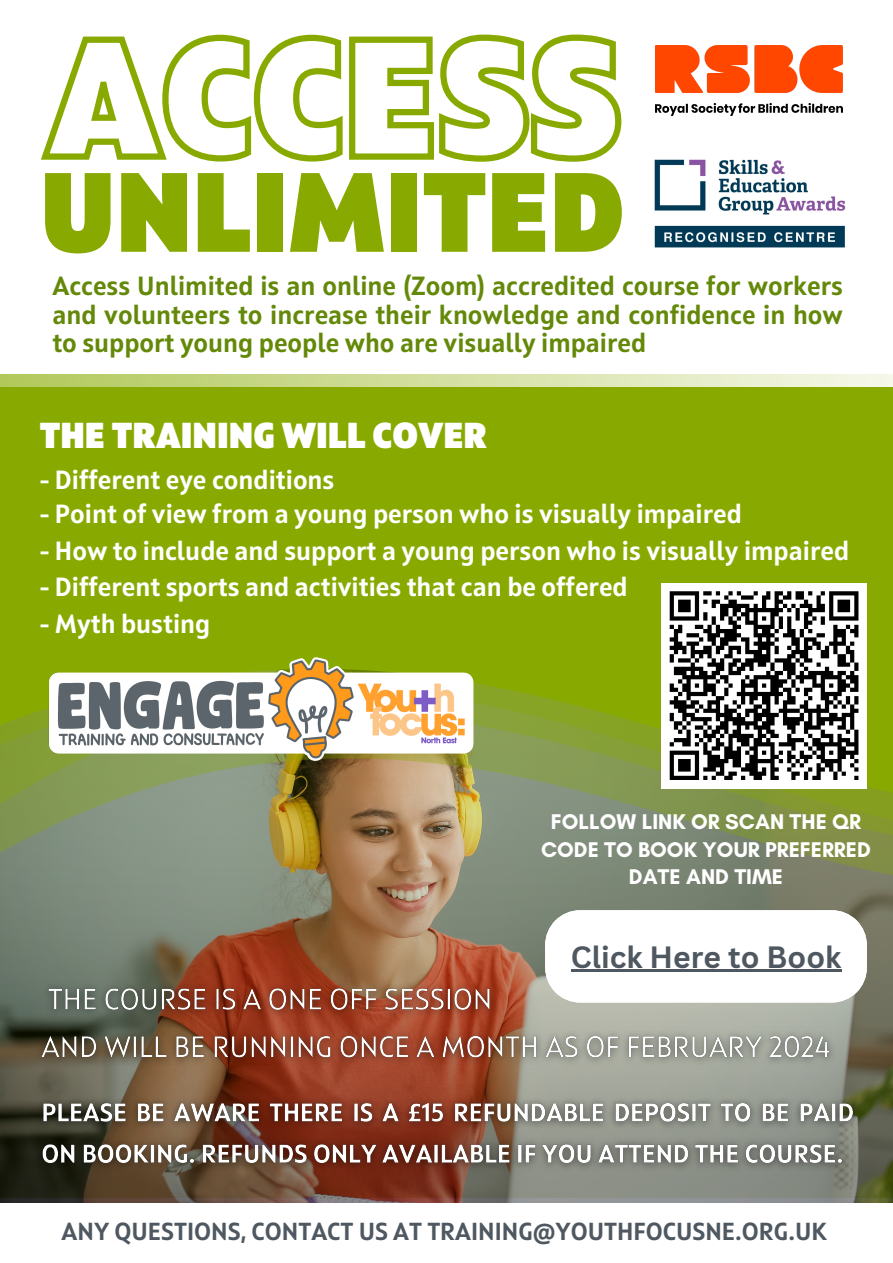
<style>
.page{position:relative;width:893px;height:1263px;background:#8a0}
.page>*{position:absolute;margin:0;border:0;box-sizing:border-box;transform-origin:0 0}
.t1{font:900 112.43px "Squad";color:#8a0}
.t2{font:900 36px "Squad";color:#fff}
.t3{font:700 30px "Canva Sans";color:#4f5860}
.t4{font:700 26.25px "Squad";color:#fff}
.t5{font:700 26.25px/28.7px "Squad";color:#648909;text-align:justify}
.t6{font:700 24.6px "Squad";color:#4f5860}
.t7{font:700 21.67px/27.6px "Glacial Indifference";color:#fff;text-align:center}
</style>
<div class="page">
<div style="left:0;top:0;width:893px;height:382px;background:#fff"></div>
<img style="left:654px;top:159px;width:192px;height:89px">
<img style="left:655px;top:46px;width:187px;height:70px">
<div style="left:0;top:1198px;width:893px;height:65px;background:#fff"></div>
<img style="left:0;top:924px;width:893px;height:278px">
<svg style="left:0;top:881px;width:893px;height:43px;background:#838572"></svg>
<svg style="left:0;top:853px;width:893px;height:28px;background:#888a71"></svg>
<svg style="left:0;top:824px;width:893px;height:29px;background:#8c8e69"></svg>
<svg style="left:0;top:657px;width:893px;height:167px"></svg>
<div style="left:545px;top:910px;width:322px;height:92px;background:#fff"></div>
<hr style="left:570px;top:969px;width:271px;height:3px;background:#4f5860">
<img style="left:0;top:374px;width:893px;height:13px">
<img style="left:29px;top:976px;width:836px;height:200px">
<img style="left:40px;top:658px;width:444px;height:108px">
<svg style="left:40px;top:34px;width:582px;height:128px"></svg>
<div style="left:661px;top:583px;width:206px;height:205px;background:#fff"></div>
<svg style="left:669px;top:591px;width:190px;height:189px"></svg>
<h1 class="t1" style="left:40px;top:165px;width:586px">UNLIMITED</h1>
<p class="t5" style="left:52px;top:274px;width:792px">Access Unlimited is an online (Zoom) accredited course for workers and volunteers to increase their knowledge and confidence in how to support young people who are visually impaired</p>
<h2 class="t2" style="left:40px;top:420px;width:449px">THE TRAINING WILL COVER</h2>
<p class="t4" style="left:40px;top:469px;width:296px">- Different eye conditions</p>
<p class="t4" style="left:40px;top:503px;width:703px">- Point of view from a young person who is visually impaired</p>
<p class="t4" style="left:40px;top:540px;width:811px">- How to include and support a young person who is visually impaired</p>
<p class="t4" style="left:40px;top:576px;width:589px">- Different sports and activities that can be offered</p>
<p class="t4" style="left:40px;top:613px;width:172px">- Myth busting</p>
<p class="t7" style="left:541px;top:808px;width:331px">FOLLOW LINK OR SCAN THE QR<br>CODE TO BOOK YOUR PREFERRED<br>DATE AND TIME</p>
<p class="t3" style="left:570px;top:935px;width:272px">Click Here to Book</p>
<p class="t6" style="left:62px;top:1221px;width:767px">ANY QUESTIONS, CONTACT US AT TRAINING@YOUTHFOCUSNE.ORG.UK</p>
</div>
